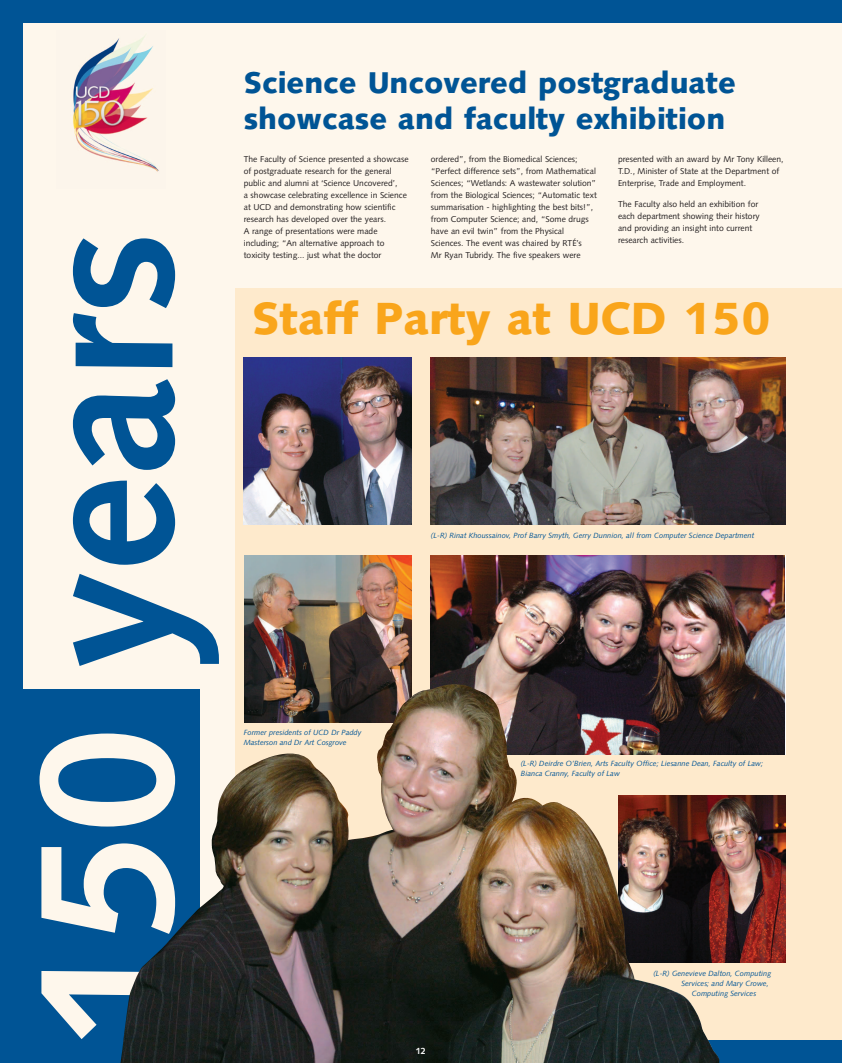
<style>
.page{position:relative;width:842px;height:1063px;background:#fef7ec}
.page>*{position:absolute;margin:0;border:0;box-sizing:border-box;transform-origin:0 0}
.t1{font:700 192.1px "Syntax";color:#005495}
.t2{font:900 45px "Syntax";color:#f9a51b}
.t3{font:900 30px/36.1px "Syntax";color:#005495}
.t4{font:700 9px "Syntax";color:#fff}
.t5{font:8.5px/12px "Syntax";color:#231f20}
.t6{font:italic 7.5px/10px "Syntax";color:#005495}
.s1{color:#fef7ec}
</style>
<div class="page">
<div style="left:235px;top:288px;width:607px;height:766px;background:#feeacc"></div>
<img style="left:244px;top:357px;width:167px;height:167px">
<img style="left:431px;top:357px;width:354px;height:167px">
<img style="left:431px;top:556px;width:354px;height:199px">
<img style="left:719px;top:795px;width:66px;height:168px">
<img style="left:244px;top:556px;width:168px;height:124px">
<div style="left:0;top:0;width:842px;height:23px;background:#005495"></div>
<div style="left:9px;top:689px;width:191px;height:374px;background:#005495"></div>
<div style="left:0;top:1040px;width:842px;height:23px;background:#005495"></div>
<div style="left:0;top:0;width:23px;height:1063px;background:#005495"></div>
<img style="left:73px;top:36px;width:86px;height:136px">
<img style="left:120px;top:680px;width:599px;height:383px">
<h1 class="t1" style="left:28px;top:1047px;width:818px;rotate:-90deg"><span class="s1">150</span> years</h1>
<h3 class="t3" style="left:244px;top:68px;width:493px">Science Uncovered postgraduate showcase and faculty exhibition</h3>
<p class="t5" style="left:244px;top:154px;width:166px">The Faculty of Science presented a showcase of postgraduate research for the general public and alumni at ‘Science Uncovered’,<br>a showcase celebrating excellence in Science at UCD and demonstrating how scientific research has developed over the years.<br>A range of presentations were made including; “An alternative approach to toxicity testing... just what the doctor</p>
<p class="t5" style="left:431px;top:154px;width:167px">ordered”, from the Biomedical Sciences; “Perfect difference sets”, from Mathematical Sciences; “Wetlands: A wastewater solution” from the Biological Sciences; “Automatic text summarisation - highlighting the best bits!”, from Computer Science; and, “Some drugs have an evil twin” from the Physical Sciences. The event was chaired by RTÉ’s<br>Mr Ryan Tubridy. The five speakers were</p>
<p class="t5" style="left:618px;top:154px;width:167px">presented with an award by Mr Tony Killeen,<br>T.D., Minister of State at the Department of<br>Enterprise, Trade and Employment.</p>
<p class="t5" style="left:618px;top:199px;width:143px">The Faculty also held an exhibition for each department showing their history and providing an insight into current research activities.</p>
<h2 class="t2" style="left:252px;top:300px;width:520px">Staff Party at UCD 150</h2>
<p class="t6" style="left:431px;top:532px;width:325px">(L-R) Rinat Khoussainov, Prof Barry Smyth, Gerry Dunnion, all from Computer Science Department</p>
<p class="t6" style="left:244px;top:728px;width:119px">Former presidents of UCD Dr Paddy<br>Masterson and Dr Art Cosgrove</p>
<p class="t6" style="left:521px;top:759px;width:244px">(L-R) Deirdre O’Brien, Arts Faculty Office; Liesanne Dean, Faculty of Law;<br>Bianca Cranny, Faculty of Law</p>
<p class="t4" style="left:416px;top:1047px;width:12px">12</p>
<p class="t6" style="left:653px;top:969px;width:119px">(L-R) Genevieve Dalton, Computing</p>
<p class="t6" style="left:681px;top:979px;width:89px">Services; and Mary Crowe,</p>
<p class="t6" style="left:692px;top:989px;width:66px">Computing Services</p>
</div>
